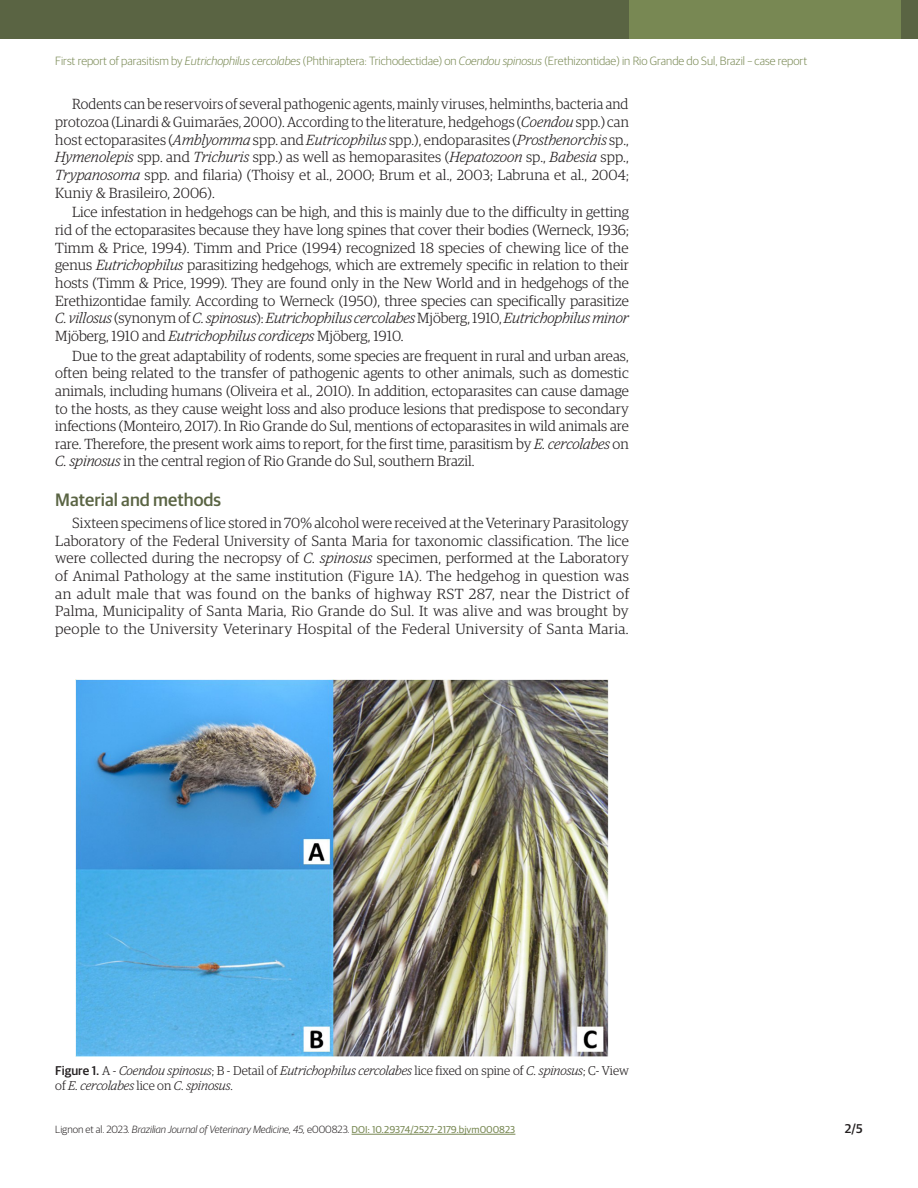
<style>
.page{position:relative;width:918px;height:1188px;background:#fff}
.page>*{position:absolute;margin:0;border:0;box-sizing:border-box;transform-origin:0 0}
.Heading1{font:500 18px "Guardian Sans";color:#5a6443}
.Paragraph{font:300 14.7px/17.7px "Guardian Egyptian";color:#231f20;text-align:justify}
.Paragraph-2{font:300 14.7px/17.7px "Guardian Egyptian";color:#231f20;text-align:justify;scale:.96 1}
.FigureCaption{font:italic 300 12.75px/15.3px "Guardian Egyptian";color:#231f20}
.t1{font:500 12.75px "Guardian Sans";color:#231f20}
.RunningTitleAlt{font:300 12px "Guardian Sans";color:#788853}
.t2{font:italic 300 10.5px "Guardian Sans";color:#231f20}
.s1{font-style:italic}
.s2{font-family:"Guardian Sans";font-weight:500;font-style:normal}
.s3{font-style:normal}
.s4{font-weight:400;font-style:normal;font-size:10.05px;color:#788853}
</style>
<div class="page">
<hr style="left:352px;top:1134px;width:163px;height:1px;background:#788853">
<div style="left:623px;top:0;width:295px;height:38px;background:#788853"></div>
<div style="left:0;top:0;width:629px;height:38px;background:#5a6443"></div>
<div style="left:901px;top:0;width:17px;height:38px;background:#5a6443"></div>
<img style="left:75px;top:679px;width:534px;height:377px">
<p class="RunningTitleAlt" style="left:55px;top:52px;width:753px">First report of parasitism by <span class="s1">Eutrichophilus cercolabes</span> (Phthiraptera: Trichodectidae) on <span class="s1">Coendou spinosus</span> (Erethizontidae) in Rio Grande do Sul, Brazil – case report</p>
<p class="Paragraph-2" style="left:55px;top:95px;width:599px;text-indent:17px">Rodents can be reservoirs of several pathogenic agents, mainly viruses, helminths, bacteria and protozoa (Linardi &amp; Guimarães, 2000). According to the literature, hedgehogs (<span class="s1">Coendou</span> spp.) can host ectoparasites (<span class="s1">Amblyomma</span> spp. and <span class="s1">Eutricophilus</span> spp.), endoparasites (<span class="s1">Prosthenorchis</span> sp., <span class="s1">Hymenolepis</span> spp. and <span class="s1">Trichuris</span> spp.) as well as hemoparasites (<span class="s1">Hepatozoon</span> sp., <span class="s1">Babesia</span> spp., <span class="s1">Trypanosoma</span> spp. and filaria) (Thoisy et al., 2000; Brum et al., 2003; Labruna et al., 2004; Kuniy &amp; Brasileiro, 2006).</p>
<p class="Paragraph" style="left:55px;top:203px;width:575px;text-indent:17px">Lice infestation in hedgehogs can be high, and this is mainly due to the difficulty in getting rid of the ectoparasites because they have long spines that cover their bodies (Werneck, 1936; Timm &amp; Price, 1994). Timm and Price (1994) recognized 18 species of chewing lice of the genus <span class="s1">Eutrichophilus</span> parasitizing hedgehogs, which are extremely specific in relation to their hosts (Timm &amp; Price, 1999). They are found only in the New World and in hedgehogs of the Erethizontidae family. According to Werneck (1950), three species can specifically parasitize <span class="s1">C. villosus</span> (synonym of <span class="s1">C. spinosus</span>): <span class="s1">Eutrichophilus cercolabes</span> Mjöberg, 1910, <span class="s1">Eutrichophilus minor </span>Mjöberg, 1910 and <span class="s1">Eutrichophilus cordiceps</span> Mjöberg, 1910.</p>
<p class="Paragraph" style="left:55px;top:346px;width:575px;text-indent:17px">Due to the great adaptability of rodents, some species are frequent in rural and urban areas, often being related to the transfer of pathogenic agents to other animals, such as domestic animals, including humans (Oliveira et al., 2010). In addition, ectoparasites can cause damage to the hosts, as they cause weight loss and also produce lesions that predispose to secondary infections (Monteiro, 2017). In Rio Grande do Sul, mentions of ectoparasites in wild animals are rare. Therefore, the present work aims to report, for the first time, parasitism by <span class="s1">E. cercolabes</span> on <span class="s1">C. spinosus</span> in the central region of Rio Grande do Sul, southern Brazil.</p>
<p class="Heading1" style="left:55px;top:487px;width:167px">Material and methods</p>
<p class="Paragraph" style="left:55px;top:513px;width:575px;text-indent:17px">Sixteen specimens of lice stored in 70% alcohol were received at the Veterinary Parasitology Laboratory of the Federal University of Santa Maria for taxonomic classification. The lice were collected during the necropsy of <span class="s1">C. spinosus</span> specimen, performed at the Laboratory of Animal Pathology at the same institution (Figure 1A). The hedgehog in question was an adult male that was found on the banks of highway RST 287, near the District of Palma, Municipality of Santa Maria, Rio Grande do Sul. It was alive and was brought by people to the University Veterinary Hospital of the Federal University of Santa Maria.</p>
<p class="FigureCaption" style="left:55px;top:1062px;width:575px"><span class="s2">Figure 1.</span> <span class="s3">A -</span> Coendou spinosus<span class="s3">; B - Detail of</span> Eutrichophilus cercolabes <span class="s3">lice fixed on spine of</span> C. spinosus<span class="s3">; C- View of</span> E. cercolabes <span class="s3">lice on</span> C. spinosus<span class="s3">.</span></p>
<p class="t2" style="left:55px;top:1122px;width:462px"><span class="s3">Lignon et al. 2023.</span> Brazilian Journal of Veterinary Medicine, 45, <span class="s3">e000823.</span> <span class="s4">DOI: 10.29374/2527-2179.bjvm000823</span></p>
<p class="t1" style="left:845px;top:1119px;width:19px">2/5</p>
</div>
